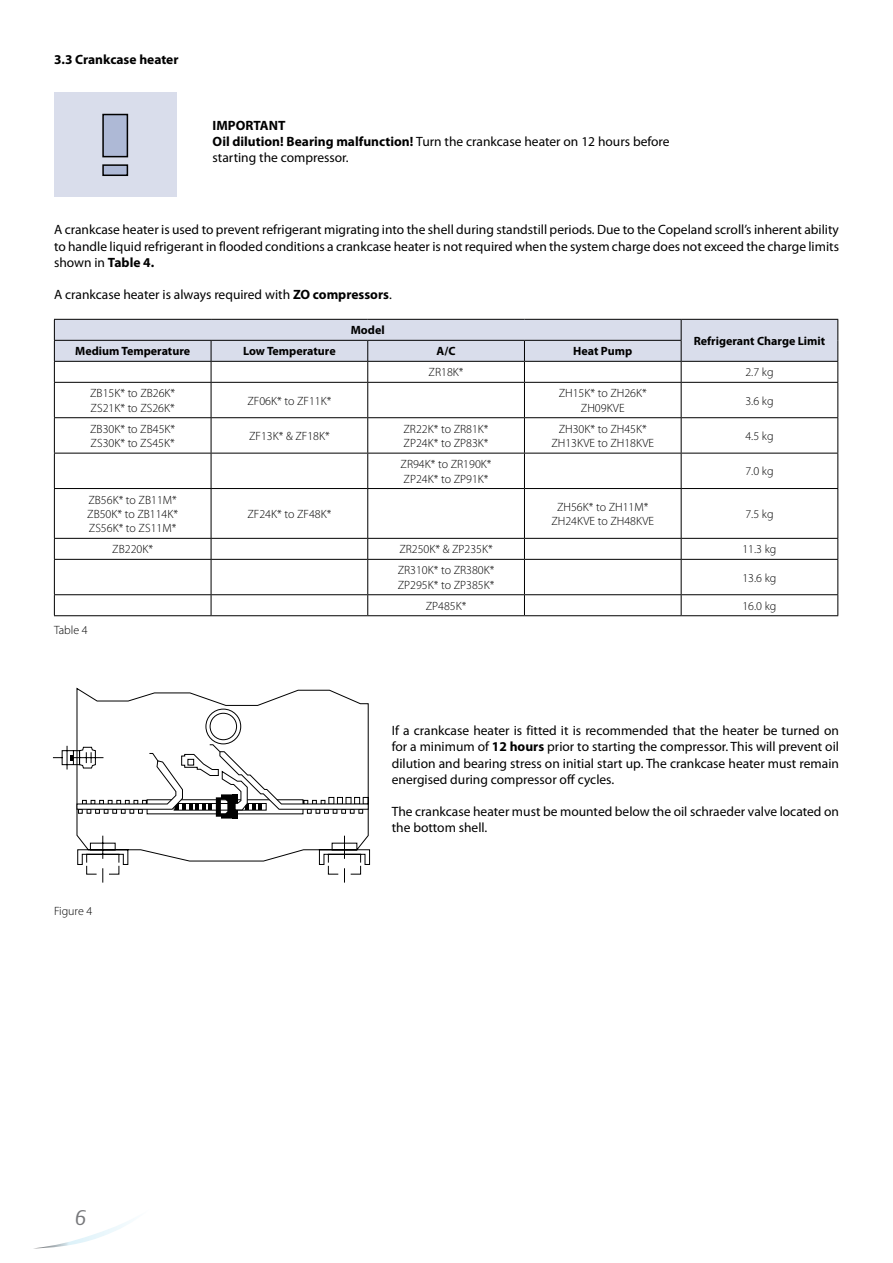
<style>
.page{position:relative;width:893px;height:1263px;background:#fff}
.page>*{position:absolute;margin:0;border:0;box-sizing:border-box;transform-origin:0 0}
.t1{font:italic 21px "DTL Argo T Light";color:#77787b}
.t2{font:13.5px/16.2px "Myriad Pro";color:#000}
.t3{font:700 13.5px "Myriad Pro";color:#000}
.t4{font:300 12px/14.4px "Myriad Pro";color:#000}
.t5{font:700 12px "Myriad Pro";color:#000}
.s1{font-weight:700}
</style>
<div class="page">
<div style="left:54px;top:92px;width:122px;height:105px;background:#d9ddeb"></div>
<svg style="left:54px;top:319px;width:784px;height:63px"></svg>
<hr style="left:54px;top:382px;width:157px;height:1px;background:#000">
<hr style="left:54px;top:383px;width:1px;height:34px;background:#000">
<hr style="left:211px;top:382px;width:157px;height:1px;background:#000">
<hr style="left:211px;top:383px;width:1px;height:34px;background:#000">
<hr style="left:368px;top:382px;width:156px;height:1px;background:#000">
<hr style="left:367px;top:383px;width:1px;height:34px;background:#000">
<hr style="left:524px;top:382px;width:157px;height:1px;background:#000">
<hr style="left:524px;top:383px;width:1px;height:34px;background:#000">
<hr style="left:681px;top:382px;width:157px;height:1px;background:#000">
<hr style="left:681px;top:383px;width:1px;height:34px;background:#000">
<hr style="left:837px;top:383px;width:1px;height:34px;background:#000">
<hr style="left:54px;top:417px;width:157px;height:1px;background:#000">
<hr style="left:54px;top:418px;width:1px;height:35px;background:#000">
<hr style="left:211px;top:417px;width:157px;height:1px;background:#000">
<hr style="left:211px;top:418px;width:1px;height:35px;background:#000">
<hr style="left:368px;top:417px;width:156px;height:1px;background:#000">
<hr style="left:367px;top:418px;width:1px;height:35px;background:#000">
<hr style="left:524px;top:417px;width:157px;height:1px;background:#000">
<hr style="left:524px;top:418px;width:1px;height:35px;background:#000">
<hr style="left:681px;top:417px;width:157px;height:1px;background:#000">
<hr style="left:681px;top:418px;width:1px;height:35px;background:#000">
<hr style="left:837px;top:418px;width:1px;height:35px;background:#000">
<hr style="left:54px;top:453px;width:157px;height:1px;background:#000">
<hr style="left:54px;top:453px;width:1px;height:35px;background:#000">
<hr style="left:211px;top:453px;width:157px;height:1px;background:#000">
<hr style="left:211px;top:453px;width:1px;height:35px;background:#000">
<hr style="left:368px;top:453px;width:156px;height:1px;background:#000">
<hr style="left:367px;top:453px;width:1px;height:35px;background:#000">
<hr style="left:524px;top:453px;width:157px;height:1px;background:#000">
<hr style="left:524px;top:453px;width:1px;height:35px;background:#000">
<hr style="left:681px;top:453px;width:157px;height:1px;background:#000">
<hr style="left:681px;top:453px;width:1px;height:35px;background:#000">
<hr style="left:837px;top:453px;width:1px;height:35px;background:#000">
<hr style="left:54px;top:488px;width:157px;height:1px;background:#000">
<hr style="left:54px;top:489px;width:1px;height:49px;background:#000">
<hr style="left:211px;top:488px;width:157px;height:1px;background:#000">
<hr style="left:211px;top:489px;width:1px;height:49px;background:#000">
<hr style="left:368px;top:488px;width:156px;height:1px;background:#000">
<hr style="left:367px;top:489px;width:1px;height:49px;background:#000">
<hr style="left:524px;top:488px;width:157px;height:1px;background:#000">
<hr style="left:524px;top:489px;width:1px;height:49px;background:#000">
<hr style="left:681px;top:488px;width:157px;height:1px;background:#000">
<hr style="left:681px;top:489px;width:1px;height:49px;background:#000">
<hr style="left:837px;top:489px;width:1px;height:49px;background:#000">
<hr style="left:54px;top:538px;width:157px;height:1px;background:#000">
<svg style="left:54px;top:539px;width:1px;height:20px"></svg>
<hr style="left:211px;top:538px;width:157px;height:1px;background:#000">
<svg style="left:211px;top:539px;width:1px;height:20px"></svg>
<hr style="left:368px;top:538px;width:156px;height:1px;background:#000">
<svg style="left:367px;top:539px;width:1px;height:20px"></svg>
<hr style="left:524px;top:538px;width:157px;height:1px;background:#000">
<svg style="left:524px;top:539px;width:1px;height:20px"></svg>
<hr style="left:681px;top:538px;width:157px;height:1px;background:#000">
<svg style="left:681px;top:539px;width:1px;height:20px"></svg>
<svg style="left:837px;top:539px;width:1px;height:20px"></svg>
<hr style="left:54px;top:559px;width:157px;height:1px;background:#000">
<hr style="left:54px;top:560px;width:1px;height:34px;background:#000">
<hr style="left:211px;top:559px;width:157px;height:1px;background:#000">
<hr style="left:211px;top:560px;width:1px;height:34px;background:#000">
<hr style="left:368px;top:559px;width:156px;height:1px;background:#000">
<hr style="left:367px;top:560px;width:1px;height:34px;background:#000">
<hr style="left:524px;top:559px;width:157px;height:1px;background:#000">
<hr style="left:524px;top:560px;width:1px;height:34px;background:#000">
<hr style="left:681px;top:559px;width:157px;height:1px;background:#000">
<hr style="left:681px;top:560px;width:1px;height:34px;background:#000">
<hr style="left:837px;top:560px;width:1px;height:34px;background:#000">
<hr style="left:54px;top:594px;width:157px;height:1px;background:#000">
<svg style="left:54px;top:595px;width:1px;height:20px"></svg>
<hr style="left:211px;top:594px;width:157px;height:1px;background:#000">
<svg style="left:211px;top:595px;width:1px;height:20px"></svg>
<hr style="left:368px;top:594px;width:156px;height:1px;background:#000">
<svg style="left:367px;top:595px;width:1px;height:20px"></svg>
<hr style="left:524px;top:594px;width:157px;height:1px;background:#000">
<svg style="left:524px;top:595px;width:1px;height:20px"></svg>
<hr style="left:681px;top:594px;width:157px;height:1px;background:#000">
<svg style="left:681px;top:595px;width:1px;height:20px"></svg>
<svg style="left:837px;top:595px;width:1px;height:20px"></svg>
<hr style="left:54px;top:615px;width:157px;height:1px;background:#000">
<hr style="left:211px;top:615px;width:157px;height:1px;background:#000">
<hr style="left:368px;top:615px;width:156px;height:1px;background:#000">
<hr style="left:524px;top:615px;width:157px;height:1px;background:#000">
<hr style="left:681px;top:615px;width:157px;height:1px;background:#000">
<svg style="left:37px;top:1220px;width:94px;height:28px"></svg>
<svg style="left:76px;top:687px;width:294px;height:196px"></svg>
<svg style="left:52px;top:745px;width:317px;height:73px"></svg>
<svg style="left:102px;top:113px;width:27px;height:63px;background:#959db3"></svg>
<p class="t3" style="left:54px;top:51px;width:126px">3.3 Crankcase heater</p>
<p class="t2" style="left:213px;top:117px;width:459px"><span class="s1">IMPORTANT<br>Oil dilution! Bearing malfunction!</span> Turn the crankcase heater on 12 hours before starting the compressor.</p>
<p class="t2" style="left:54px;top:222px;width:786px;text-align:justify">A crankcase heater is used to prevent refrigerant migrating into the shell during standstill periods. Due to the Copeland scroll’s inherent ability to handle liquid refrigerant in flooded conditions a crankcase heater is not required when the system charge does not exceed the charge limits shown in <span class="s1">Table 4.</span></p>
<p class="t2" style="left:54px;top:286px;width:339px">A crankcase heater is always required with <span class="s1">ZO compressors</span>.</p>
<p class="t5" style="left:351px;top:322px;width:35px">Model</p>
<p class="t5" style="left:694px;top:333px;width:133px">Refrigerant Charge Limit</p>
<p class="t5" style="left:75px;top:343px;width:116px">Medium Temperature</p>
<p class="t5" style="left:243px;top:343px;width:94px">Low Temperature</p>
<p class="t5" style="left:437px;top:343px;width:20px">A/C</p>
<p class="t5" style="left:573px;top:343px;width:60px">Heat Pump</p>
<p class="t4" style="left:429px;top:365px;width:36px">ZR18K*</p>
<p class="t4" style="left:745px;top:365px;width:30px">2.7 kg</p>
<p class="t4" style="left:90px;top:386px;width:87px">ZB15K* to ZB26K*<br>ZS21K* to ZS26K*</p>
<p class="t4" style="left:247px;top:393px;width:86px">ZF06K* to ZF11K*</p>
<p class="t4" style="left:559px;top:386px;width:90px;text-align:center">ZH15K* to ZH26K*<br>ZH09KVE</p>
<p class="t4" style="left:745px;top:393px;width:30px">3.6 kg</p>
<p class="t4" style="left:90px;top:422px;width:87px">ZB30K* to ZB45K*<br>ZS30K* to ZS45K*</p>
<p class="t4" style="left:249px;top:429px;width:82px">ZF13K* &amp; ZF18K*</p>
<p class="t4" style="left:403px;top:422px;width:87px">ZR22K* to ZR81K*<br>ZP24K* to ZP83K*</p>
<p class="t4" style="left:551px;top:422px;width:104px;text-align:center">ZH30K* to ZH45K*<br>ZH13KVE to ZH18KVE</p>
<p class="t4" style="left:745px;top:429px;width:30px">4.5 kg</p>
<p class="t4" style="left:401px;top:457px;width:92px">ZR94K* to ZR190K*<br>ZP24K* to ZP91K*</p>
<p class="t4" style="left:745px;top:464px;width:30px">7.0 kg</p>
<p class="t4" style="left:87px;top:492px;width:92px;text-align:justify">ZB56K* to ZB11M* ZB50K* to ZB114K* ZS56K* to ZS11M*</p>
<p class="t4" style="left:247px;top:507px;width:86px">ZF24K* to ZF48K*</p>
<p class="t4" style="left:551px;top:500px;width:104px;text-align:center">ZH56K* to ZH11M*<br>ZH24KVE to ZH48KVE</p>
<p class="t4" style="left:745px;top:507px;width:30px">7.5 kg</p>
<p class="t4" style="left:54px;top:623px;width:35px">Table 4</p>
<p class="t4" style="left:112px;top:542px;width:42px">ZB220K*</p>
<p class="t4" style="left:399px;top:542px;width:95px">ZR250K* &amp; ZP235K*</p>
<p class="t4" style="left:742px;top:542px;width:36px">11.3 kg</p>
<p class="t4" style="left:398px;top:563px;width:98px">ZR310K* to ZR380K*<br>ZP295K* to ZP385K*</p>
<p class="t4" style="left:742px;top:570px;width:36px">13.6 kg</p>
<p class="t4" style="left:426px;top:599px;width:42px">ZP485K*</p>
<p class="t4" style="left:742px;top:599px;width:36px">16.0 kg</p>
<p class="t4" style="left:54px;top:904px;width:40px">Figure 4</p>
<p class="t2" style="left:392px;top:722px;width:449px;text-align:justify">If a crankcase heater is fitted it is recommended that the heater be turned on for a minimum of <span class="s1">12 hours</span> prior to starting the compressor. This will prevent oil dilution and bearing stress on initial start up. The crankcase heater must remain energised during compressor off cycles.</p>
<p class="t2" style="left:392px;top:803px;width:449px">The crankcase heater must be mounted below the oil schraeder valve located on the bottom shell.</p>
<h1 class="t1" style="left:75px;top:1205px;width:13px">6</h1>
</div>
